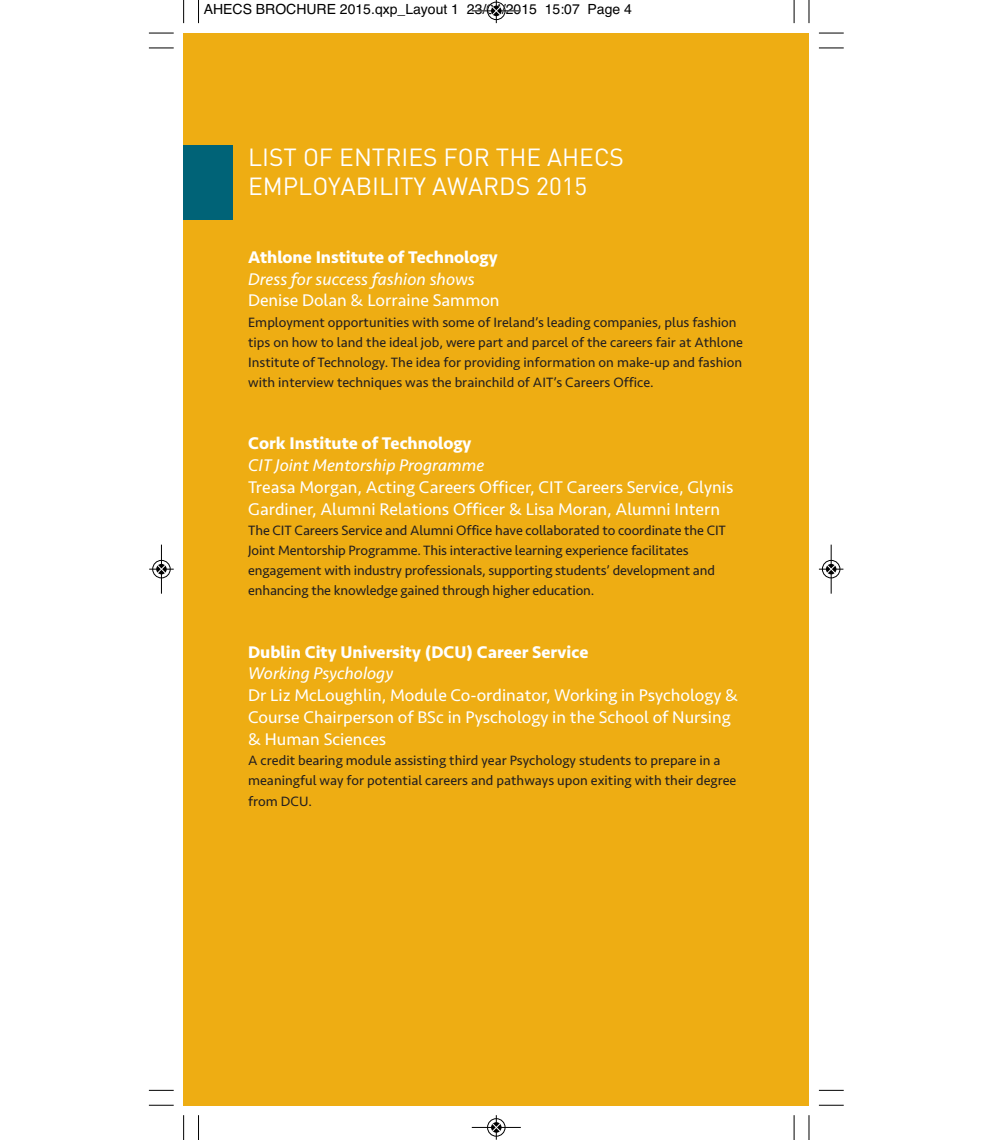
<style>
.page{position:relative;width:991px;height:1140px;background:#fff}
.page>*{position:absolute;margin:0;border:0;box-sizing:border-box;transform-origin:0 0}
.t1{font:24.5px/28.9px "DIN";color:#fff}
.t2{font:17.5px/21.9px "Seravek";color:#fff}
.t3{font:700 17.5px "Seravek";color:#fff}
.t4{font:italic 17.5px "Seravek";color:#fff}
.t5{font:14px/20.1px "Seravek";color:#231f20}
.t6{font:14px "Helvetica";color:#000}
</style>
<div class="page">
<div style="left:184px;top:33px;width:625px;height:1072px;background:#eead13"></div>
<div style="left:184px;top:146px;width:49px;height:74px;background:#006377"></div>
<svg style="left:198px;top:0;width:1px;height:23px"></svg>
<svg style="left:149px;top:47px;width:25px;height:2px"></svg>
<svg style="left:793px;top:0;width:1px;height:23px"></svg>
<svg style="left:819px;top:47px;width:24px;height:2px"></svg>
<svg style="left:198px;top:1115px;width:1px;height:24px"></svg>
<svg style="left:149px;top:1089px;width:25px;height:1px"></svg>
<svg style="left:793px;top:1115px;width:1px;height:24px"></svg>
<svg style="left:819px;top:1089px;width:24px;height:1px"></svg>
<svg style="left:183px;top:0;width:1px;height:23px"></svg>
<svg style="left:149px;top:33px;width:25px;height:1px"></svg>
<svg style="left:808px;top:0;width:1px;height:23px"></svg>
<svg style="left:819px;top:33px;width:24px;height:1px"></svg>
<svg style="left:183px;top:1115px;width:1px;height:24px"></svg>
<svg style="left:149px;top:1104px;width:25px;height:1px"></svg>
<svg style="left:808px;top:1115px;width:1px;height:24px"></svg>
<svg style="left:819px;top:1104px;width:24px;height:1px"></svg>
<hr style="left:472px;top:11px;width:49px;height:1px;background:#000">
<div style="left:487px;top:2px;width:18px;height:18px;border:1px solid #000;border-radius:50%"></div>
<svg style="left:492px;top:0;width:9px;height:23px"></svg>
<div style="left:487px;top:1117px;width:18px;height:19px;border:1px solid #fff;border-radius:50%"></div>
<hr style="left:472px;top:1126px;width:49px;height:1px;background:#000">
<div style="left:487px;top:1118px;width:18px;height:18px;border:1px solid #000;border-radius:50%"></div>
<svg style="left:492px;top:1115px;width:9px;height:24px"></svg>
<div style="left:152px;top:559px;width:19px;height:19px;border:1px solid #fff;border-radius:50%"></div>
<hr style="left:161px;top:544px;width:1px;height:49px;background:#000">
<div style="left:152px;top:560px;width:18px;height:18px;border:1px solid #000;border-radius:50%"></div>
<svg style="left:149px;top:564px;width:25px;height:9px"></svg>
<div style="left:821px;top:559px;width:19px;height:19px;border:1px solid #fff;border-radius:50%"></div>
<hr style="left:830px;top:544px;width:1px;height:49px;background:#000">
<div style="left:822px;top:560px;width:18px;height:18px;border:1px solid #000;border-radius:50%"></div>
<div style="left:826px;top:564px;width:10px;height:10px;background:#000;border-radius:50%"></div>
<svg style="left:819px;top:564px;width:24px;height:9px"></svg>
<p class="t6" style="left:204px;top:4px;width:430px">AHECS BROCHURE 2015.qxp_Layout 1 23/04/2015 15:07 Page 4</p>
<h1 class="t1" style="left:248px;top:143px;width:377px">LIST OF ENTRIES FOR THE AHECS<br>EMPLOYABILITY AWARDS 2015</h1>
<p class="t3" style="left:248px;top:250px;width:251px">Athlone Institute of Technology</p>
<p class="t4" style="left:248px;top:272px;width:228px">Dress for success fashion shows</p>
<p class="t2" style="left:248px;top:291px;width:253px">Denise Dolan &amp; Lorraine Sammon</p>
<p class="t5" style="left:248px;top:313px;width:496px">Employment opportunities with some of Ireland’s leading companies, plus fashion tips on how to land the ideal job, were part and parcel of the careers fair at Athlone Institute of Technology. The idea for providing information on make-up and fashion with interview techniques was the brainchild of AIT’s Careers Office.</p>
<p class="t3" style="left:248px;top:437px;width:225px">Cork Institute of Technology</p>
<p class="t4" style="left:248px;top:458px;width:238px">CIT Joint Mentorship Programme</p>
<p class="t2" style="left:248px;top:477px;width:486px">Treasa Morgan, Acting Careers Officer, CIT Careers Service, Glynis<br>Gardiner, Alumni Relations Officer &amp; Lisa Moran, Alumni Intern</p>
<p class="t5" style="left:248px;top:521px;width:479px">The CIT Careers Service and Alumni Office have collaborated to coordinate the CIT Joint Mentorship Programme. This interactive learning experience facilitates engagement with industry professionals, supporting students’ development and enhancing the knowledge gained through higher education.</p>
<p class="t3" style="left:248px;top:645px;width:342px">Dublin City University (DCU) Career Service</p>
<p class="t4" style="left:248px;top:667px;width:146px">Working Psychology</p>
<p class="t2" style="left:248px;top:686px;width:491px">Dr Liz McLoughlin, Module Co-ordinator, Working in Psychology &amp;<br>Course Chairperson of BSc in Pyschology in the School of Nursing &amp; Human Sciences</p>
<p class="t5" style="left:248px;top:751px;width:490px">A credit bearing module assisting third year Psychology students to prepare in a meaningful way for potential careers and pathways upon exiting with their degree from DCU.</p>
</div>
